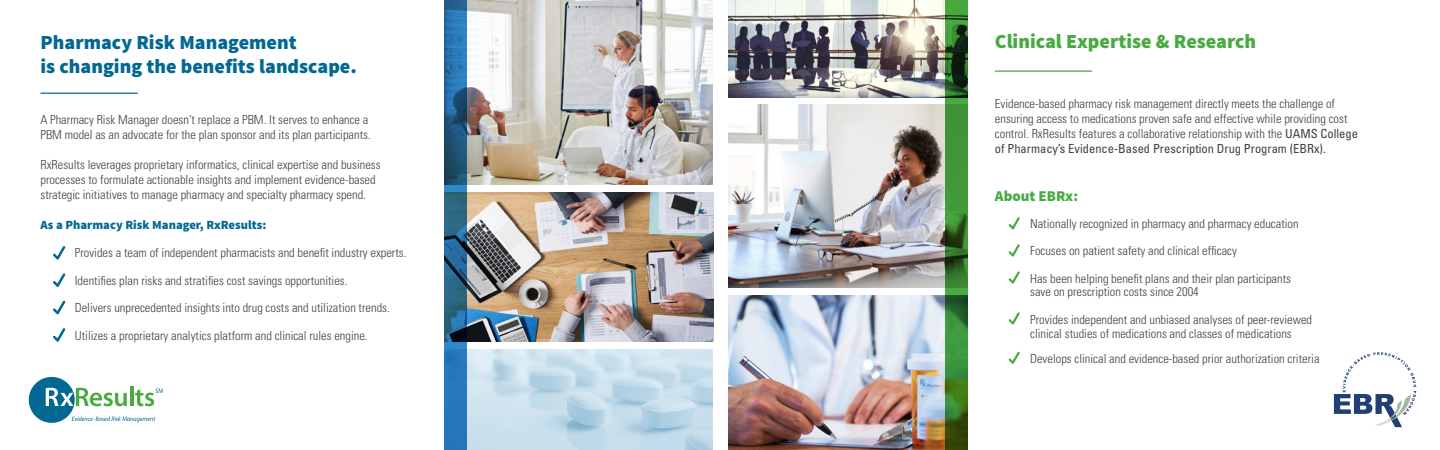
<style>
.page{position:relative;width:1440px;height:450px;background:#fff}
.page>*{position:absolute;margin:0;border:0;box-sizing:border-box;transform-origin:0 0}
.t1{font:900 20px/24px "Source Sans Pro";color:#006892}
.t2{font:900 20px "Source Sans Pro";color:#49aa42}
.t3{font:900 15px "Source Sans Pro";color:#49aa42}
.t4{font:300 condensed 12.5px/15px "Univers LT Std";color:#414042}
.t5{font:900 12.5px "Source Sans Pro";color:#006892}
.s1{font-weight:400}
</style>
<div class="page">
<img style="left:467px;top:0;width:246px;height:185px">
<img style="left:467px;top:192px;width:246px;height:150px">
<img style="left:467px;top:349px;width:246px;height:101px">
<svg style="left:445px;top:0;width:22px;height:450px;background:#256796"></svg>
<hr style="left:41px;top:93px;width:97px;height:1px;background:#006892">
<svg style="left:53px;top:246px;width:12px;height:14px"></svg>
<svg style="left:53px;top:273px;width:12px;height:14px"></svg>
<svg style="left:53px;top:301px;width:12px;height:13px"></svg>
<svg style="left:53px;top:328px;width:12px;height:14px"></svg>
<img style="left:729px;top:0;width:216px;height:98px">
<img style="left:729px;top:105px;width:216px;height:182px">
<img style="left:729px;top:295px;width:216px;height:155px">
<hr style="left:995px;top:70px;width:97px;height:2px;background:#49aa42">
<svg style="left:1009px;top:217px;width:11px;height:12px"></svg>
<svg style="left:1009px;top:352px;width:11px;height:12px"></svg>
<svg style="left:1009px;top:244px;width:11px;height:13px"></svg>
<svg style="left:1009px;top:271px;width:11px;height:13px"></svg>
<svg style="left:1009px;top:312px;width:11px;height:13px"></svg>
<svg style="left:1334px;top:352px;width:82px;height:75px"></svg>
<svg style="left:945px;top:0;width:22px;height:450px;background:#35782c"></svg>
<div style="left:29px;top:377px;width:46px;height:46px;background:#006892;border-radius:50%"></div>
<svg style="left:46px;top:388px;width:81px;height:18px"></svg>
<hr style="left:130px;top:387px;width:3px;height:19px;background:#49aa42">
<svg style="left:72px;top:416px;width:83px;height:6px"></svg>
<svg style="left:135px;top:388px;width:28px;height:18px"></svg>
<h1 class="t1" style="left:41px;top:31px;width:318px">Pharmacy Risk Management<br>is changing the benefits landscape.</h1>
<p class="t4" style="left:41px;top:112px;width:332px">A Pharmacy Risk Manager doesn’t replace a PBM. It serves to enhance a<br>PBM model as an advocate for the plan sponsor and its plan participants.</p>
<p class="t4" style="left:41px;top:157px;width:342px">RxResults leverages proprietary informatics, clinical expertise and business processes to formulate actionable insights and implement evidence-based strategic initiatives to manage pharmacy and specialty pharmacy spend.</p>
<p class="t5" style="left:41px;top:216px;width:227px">As a Pharmacy Risk Manager, RxResults:</p>
<p class="t4" style="left:75px;top:246px;width:333px">Provides a team of independent pharmacists and benefit industry experts.</p>
<p class="t4" style="left:75px;top:273px;width:274px">Identifies plan risks and stratifies cost savings opportunities.</p>
<p class="t4" style="left:75px;top:294px;width:317px;line-height:27.5px">Delivers unprecedented insights into drug costs and utilization trends.<br>Utilizes a proprietary analytics platform and clinical rules engine.</p>
<h1 class="t2" style="left:995px;top:28px;width:263px">Clinical Expertise &amp; Research</h1>
<p class="t4" style="left:995px;top:96px;width:365px">Evidence-based pharmacy risk management directly meets the challenge of ensuring access to medications proven safe and effective while providing cost control. RxResults features a collaborative relationship with the <span class="s1">UAMS College of Pharmacy’s Evidence-Based Prescription Drug Program (EBRx).</span></p>
<p class="t3" style="left:995px;top:186px;width:85px">About EBRx:</p>
<p class="t4" style="left:1030px;top:216px;width:270px">Nationally recognized in pharmacy and pharmacy education</p>
<p class="t4" style="left:1030px;top:243px;width:208px">Focuses on patient safety and clinical efficacy</p>
<p class="t4" style="left:1030px;top:271px;width:262px;line-height:13.8px">Has been helping benefit plans and their plan participants save on prescription costs since 2004</p>
<p class="t4" style="left:1030px;top:312px;width:283px;line-height:13.8px">Provides independent and unbiased analyses of peer-reviewed clinical studies of medications and classes of medications</p>
<p class="t4" style="left:1030px;top:351px;width:291px">Develops clinical and evidence-based prior authorization criteria</p>
</div>
